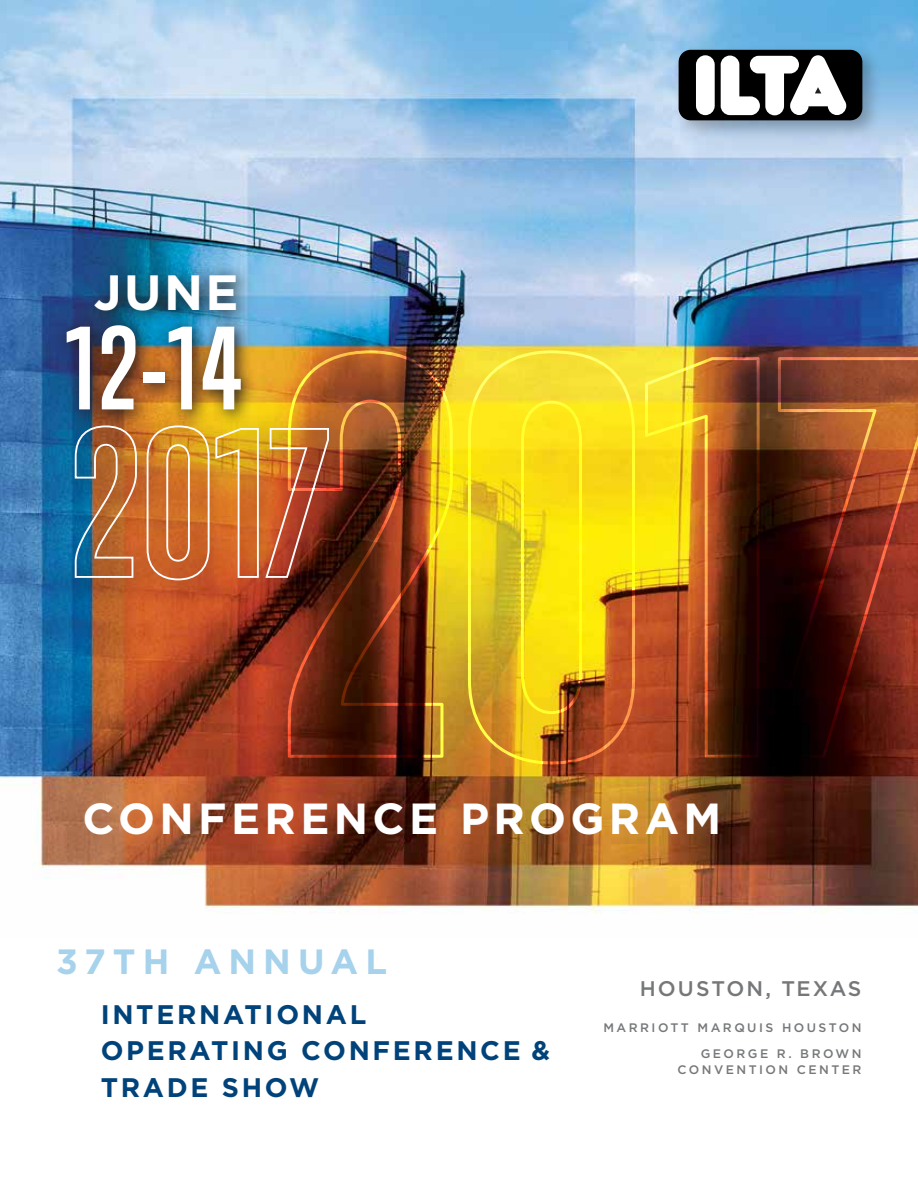
<style>
.page{position:relative;width:918px;height:1188px;background:#fff}
.page>*{position:absolute;margin:0;border:0;box-sizing:border-box;transform-origin:0 0}
.t1{font:700 108px "Trump Gothic East";color:#fff}
.t2{font:700 49.5px "Gotham";color:#fff}
.t3{font:700 43.5px "Gotham";letter-spacing:.1em;color:#fff}
.t4{font:700 35.1px "Gotham";letter-spacing:.2em;color:#a6d2ec}
.t5{font:700 26.85px/36.5px "Gotham";letter-spacing:.1em;color:#00427a}
.t6{font:500 21.15px "Gotham";letter-spacing:.09em;color:#757779}
.t7{font:500 12.3px/26.4px "Gotham";letter-spacing:.2em;color:#757779;text-align:right}
</style>
<div class="page">
<img style="left:0;top:0;width:918px;height:913px">
<div style="left:673px;top:44px;width:209px;height:97px;background:#231f20;opacity:.3"></div>
<div style="left:679px;top:50px;width:183px;height:70px;background:#000;border-radius:12px"></div>
<div style="left:696px;top:55px;width:19px;height:60px;background:#fff;border-radius:9px"></div>
<svg style="left:721px;top:55px;width:125px;height:60px"></svg>
<svg style="left:84px;top:263px;width:170px;height:51px;background:#2d6a8d"></svg>
<img style="left:55px;top:314px;width:204px;height:114px">
<svg style="left:59px;top:410px;width:227px;height:194px;background:#8c6946"></svg>
<svg style="left:74px;top:425px;width:64px;height:154px;background:#8e725c"></svg>
<svg style="left:146px;top:425px;width:140px;height:156px;background:#d37d32"></svg>
<img style="left:286px;top:349px;width:632px;height:417px">
<h2 class="t2" style="left:94px;top:259px;width:147px">JUNE</h2>
<h1 class="t1" style="left:66px;top:303px;width:177px">12-14</h1>
<h3 class="t3" style="left:83px;top:790px;width:640px">CONFERENCE PROGRAM</h3>
<h3 class="t4" style="left:56px;top:938px;width:332px">37TH ANNUAL</h3>
<h3 class="t5" style="left:101px;top:996px;width:451px">INTERNATIONAL<br>OPERATING CONFERENCE &amp;<br>TRADE SHOW</h3>
<h3 class="t6" style="left:640px;top:975px;width:223px">HOUSTON, TEXAS</h3>
<p class="t7" style="left:603px;top:1014px;width:260px">MARRIOTT MARQUIS HOUSTON<br>GEORGE R. BROWN</p>
<p class="t7" style="left:678px;top:1057px;width:185px">CONVENTION CENTER</p>
</div>
